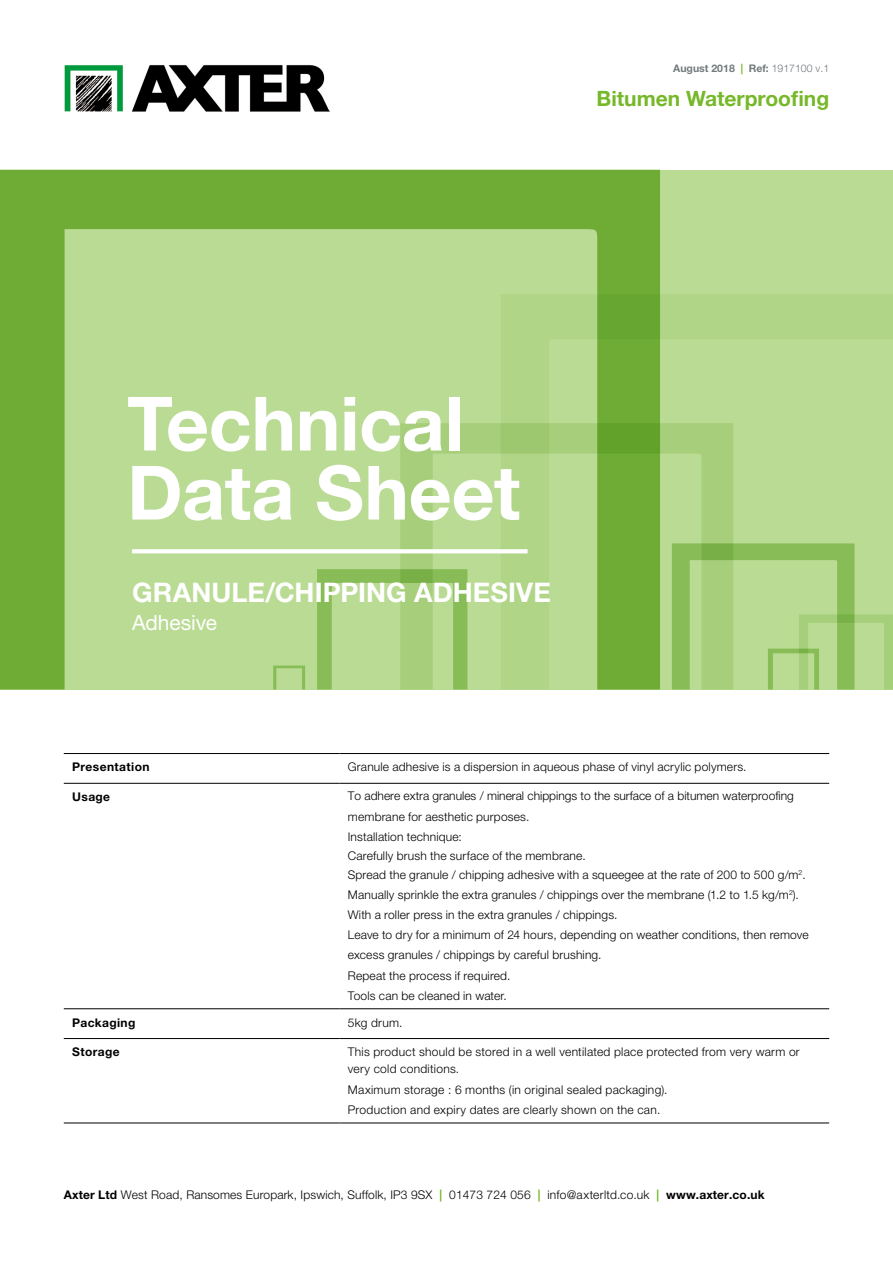
<style>
.page{position:relative;width:893px;height:1263px;background:#fff}
.page>*{position:absolute;margin:0;border:0;box-sizing:border-box;transform-origin:0 0}
.t1{font:700 75px/69px "Helvetica Neue LT";letter-spacing:-.005em;color:#fff}
.t2{font:700 27px "Helvetica Neue LT";letter-spacing:.005em;color:#fff}
.t3{font:700 21px "Helvetica Neue";color:#76b82a}
.t4{font:21px "Helvetica Neue LT";letter-spacing:-.005em;color:#fff}
.t5{font:300 12px/20px "Helvetica Neue LT";letter-spacing:.015em;color:#000}
.t6{font:700 12px "Helvetica Neue LT";letter-spacing:.03em;color:#000}
.t7{font:700 10.5px "Helvetica Neue LT";color:#73797c}
.s1{color:#76b82a}
.s2{font-weight:300}
.s3{font-family:"Helvetica Neue LT Pro"}
.s4{font-weight:700}
.s5{font-weight:700;color:#76b82a}
</style>
<div class="page">
<div style="left:0;top:170px;width:893px;height:519px;background:#badb94"></div>
<svg style="left:0;top:170px;width:660px;height:519px"></svg>
<svg style="left:501px;top:294px;width:392px;height:395px"></svg>
<svg style="left:273px;top:665px;width:32px;height:24px"></svg>
<svg style="left:132px;top:549px;width:396px;height:4px;background:#fbfcf8"></svg>
<hr style="left:64px;top:783px;width:275px;height:1px;background:#000">
<hr style="left:339px;top:783px;width:490px;height:1px;background:#000">
<hr style="left:64px;top:1008px;width:275px;height:1px;background:#000">
<hr style="left:339px;top:1008px;width:490px;height:1px;background:#000">
<hr style="left:64px;top:1038px;width:275px;height:1px;background:#000">
<hr style="left:339px;top:1038px;width:490px;height:1px;background:#000">
<hr style="left:64px;top:1123px;width:275px;height:1px;background:#000">
<hr style="left:339px;top:1123px;width:490px;height:1px;background:#000">
<hr style="left:64px;top:753px;width:275px;height:1px;background:#000">
<hr style="left:339px;top:753px;width:490px;height:1px;background:#000">
<img style="left:64px;top:65px;width:266px;height:46px">
<p class="t7" style="left:673px;top:62px;width:158px">August 2018 <span class="s1">|</span> Ref: <span class="s2">1917100 v.1</span></p>
<h3 class="t3" style="left:597px;top:82px;width:234px">Bitumen Waterproofing</h3>
<h1 class="t1" style="left:127px;top:388px;width:395px">Technical<br>Data Sheet</h1>
<h2 class="t2" style="left:132px;top:576px;width:420px">GRANULE/CHIPPING ADHESIVE</h2>
<h3 class="t4" style="left:132px;top:610px;width:86px">Adhesive</h3>
<p class="t6" style="left:72px;top:760px;width:79px">Presentation</p>
<p class="t5" style="left:348px;top:757px;width:400px">Granule adhesive is a dispersion in aqueous phase of vinyl acrylic polymers.</p>
<p class="t6" style="left:72px;top:789px;width:39px">Usage</p>
<p class="t5" style="left:348px;top:786px;width:462px">To adhere extra granules / mineral chippings to the surface of a bitum<span class="s3">en</span> waterproofing membrane for aesthetic purposes.<br>Installation technique:<br>Carefully brush the surface of the membrane.<br>Spread the granule / chipping adhesive with a squeegee at the rate of 200 to 500 g/m<sup>2</sup>.<br>Manually sprinkle the extra granules / chippings over the membrane (1.2 to 1.5 kg/m<sup>2</sup>).<br>With a roller press in the extra granules / chippings.<br>Leave to dry for a minimum of 24 hours, depending on weather conditions, then remove excess granules / chippings by careful brushing.<br>Repeat the process if required.<br>Tools can be cleaned in water.</p>
<p class="t6" style="left:72px;top:1015px;width:65px">Packaging</p>
<p class="t5" style="left:348px;top:1012px;width:56px">5kg drum.</p>
<p class="t6" style="left:72px;top:1045px;width:49px">Storage</p>
<p class="t5" style="left:348px;top:1044px;width:453px;line-height:16.5px">This product should be stored in a well ventilated place protected from very warm or very cold conditions.</p>
<p class="t5" style="left:348px;top:1079px;width:321px;line-height:20.7px">Maximum storage : 6 months (in original sealed packaging).<br>Production and expiry dates are clearly shown on the can.</p>
<p class="t5" style="left:64px;top:1185px;width:702px"><span class="s4">Axter Ltd</span> West Road, Ransomes Europark, Ipswich, Suffolk, IP3 9SX <span class="s5">|</span> 01473 724 056 <span class="s5">|</span> info@axterltd.co.uk <span class="s5">|</span> <span class="s4">www.axter.co.uk</span></p>
</div>
